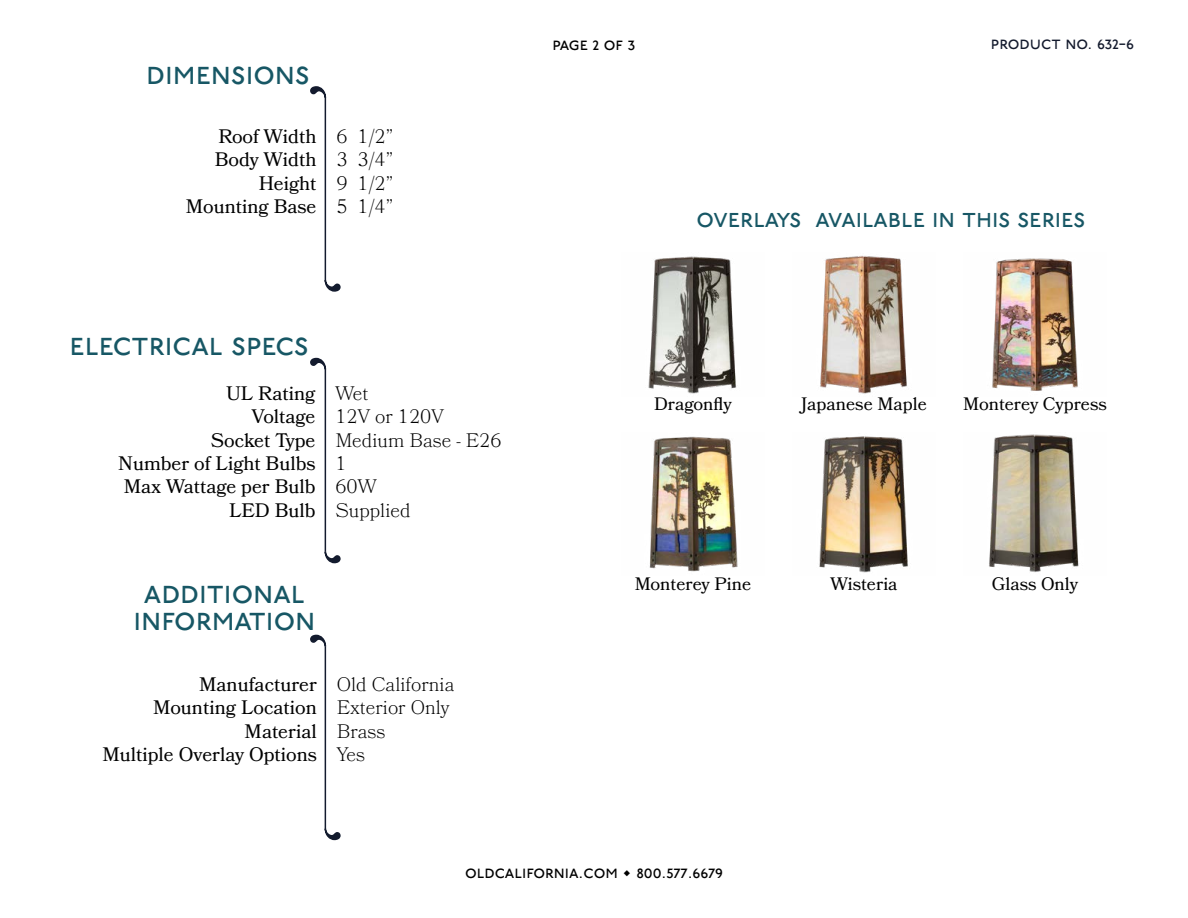
<style>
.page{position:relative;width:1188px;height:918px;background:#fff}
.page>*{position:absolute;margin:0;border:0;box-sizing:border-box;transform-origin:0 0}
.t1{font:33px/27px "P22 Underground Bk P";color:#175765;text-align:center}
.t2{font:27px "P22 Underground Bk P";color:#175765}
.t3{font:19.5px/23.4px "Bookmania";color:#000;text-align:right}
.t4{font:300 19.5px/23.4px "Bookmania";color:#000}
.t5{font:18px "Bookmania";color:#000}
.t6{font:18px "P22 Underground Bk P";color:#000}
.t7{font:18px "P22 Underground Bk P";color:#131a2d}
</style>
<div class="page">
<hr style="left:325px;top:98px;width:1px;height:182px;background:#131b2e">
<svg style="left:324px;top:279px;width:17px;height:13px"></svg>
<svg style="left:310px;top:86px;width:17px;height:13px"></svg>
<hr style="left:325px;top:369px;width:1px;height:183px;background:#131b2e">
<svg style="left:324px;top:550px;width:17px;height:14px"></svg>
<svg style="left:310px;top:358px;width:17px;height:13px"></svg>
<hr style="left:325px;top:646px;width:1px;height:182px;background:#131b2e">
<svg style="left:324px;top:827px;width:17px;height:13px"></svg>
<svg style="left:310px;top:634px;width:17px;height:14px"></svg>
<img style="left:648px;top:256px;width:89px;height:138px">
<img style="left:992px;top:258px;width:86px;height:133px">
<img style="left:820px;top:255px;width:87px;height:139px">
<img style="left:649px;top:436px;width:89px;height:136px">
<img style="left:989px;top:434px;width:90px;height:138px">
<img style="left:819px;top:436px;width:89px;height:137px">
<h1 class="t1" style="left:146px;top:61px;width:165px">dimensions</h1>
<p class="t3" style="left:186px;top:124px;width:132px">Roof Width<br>Body Width<br>Height<br>Mounting Base</p>
<p class="t4" style="left:336px;top:124px;width:58px;text-align:justify">6 1/2” 3 3/4” 9 1/2” 5 1/4”</p>
<p class="t6" style="left:552px;top:33px;width:85px">page 2 of 3</p>
<p class="t7" style="left:991px;top:33px;width:145px">product no. 632-6</p>
<h2 class="t2" style="left:696px;top:203px;width:391px">overlays available in this series</h2>
<h1 class="t1" style="left:70px;top:332px;width:241px">electrical specs</h1>
<p class="t3" style="left:118px;top:381px;width:199px">UL Rating<br>Voltage<br>Socket Type<br>Number of Light Bulbs<br>Max Wattage per Bulb<br>LED Bulb</p>
<p class="t4" style="left:335px;top:381px;width:168px">Wet<br>12V or 120V<br>Medium Base - E26<br>1<br>60W<br>Supplied</p>
<h1 class="t1" style="left:133px;top:580px;width:183px">additional information</h1>
<p class="t3" style="left:102px;top:673px;width:216px">Manufacturer<br>Mounting Location<br>Material<br>Multiple Overlay Options</p>
<p class="t4" style="left:337px;top:673px;width:119px">Old California<br>Exterior Only<br>Brass<br>Yes</p>
<p class="t5" style="left:654px;top:393px;width:79px">Dragonfly</p>
<p class="t5" style="left:801px;top:393px;width:127px">Japanese Maple</p>
<p class="t5" style="left:963px;top:393px;width:145px">Monterey Cypress</p>
<p class="t5" style="left:635px;top:573px;width:118px">Monterey Pine</p>
<p class="t5" style="left:830px;top:573px;width:69px">Wisteria</p>
<p class="t5" style="left:992px;top:573px;width:88px">Glass Only</p>
<p class="t6" style="left:465px;top:861px;width:259px">oldcalifornia.com • 800.577.6679</p>
</div>
